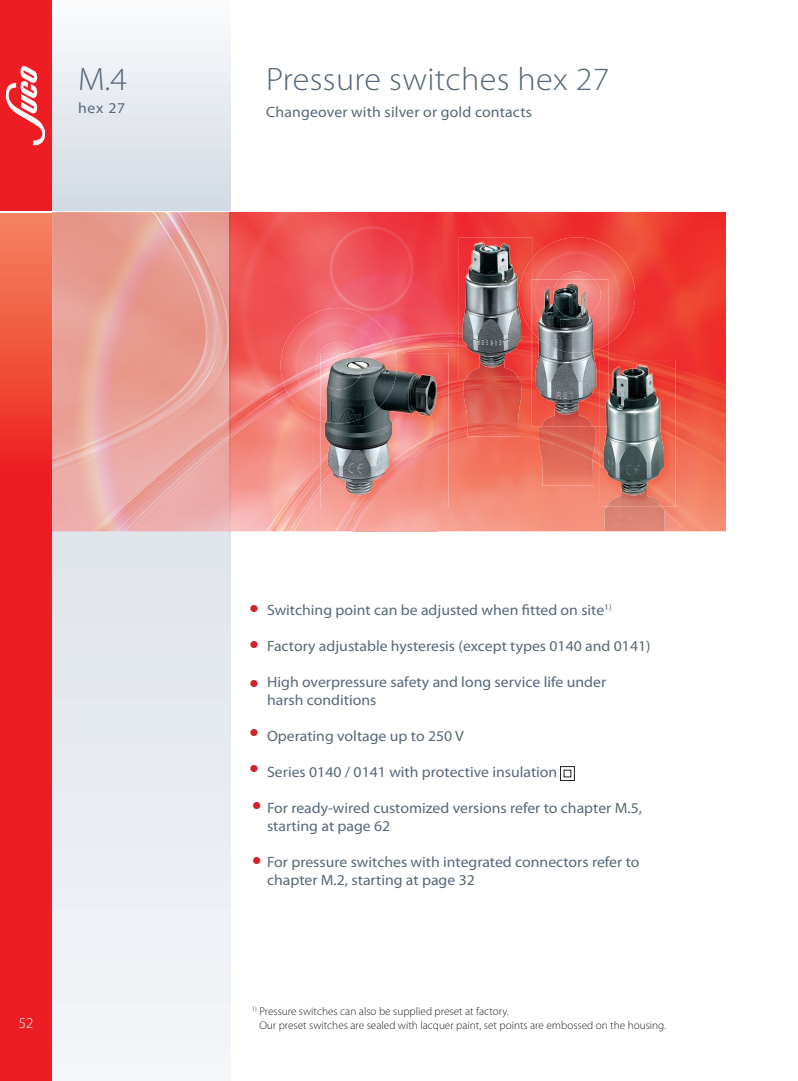
<style>
.page{position:relative;width:798px;height:1081px;background:#fff}
.page>*{position:absolute;margin:0;border:0;box-sizing:border-box;transform-origin:0 0}
.t1{font:300 40px/37.4px "Myriad Pro";color:#d1232a}
.t2{font:300 32.5px "Myriad Pro";letter-spacing:.01em;color:#57687a;scale:1.05 1}
.t3{font:15px/18px "Myriad Pro";color:#57687a;scale:1.05 1}
.t4{font:300 15px "Myriad Pro";color:#fff}
.t5{font:300 11.25px/13.5px "Myriad Pro";color:#231f20}
</style>
<div class="page">
<div style="left:0;top:0;width:52px;height:212px;background:#ee1d23"></div>
<svg style="left:6px;top:66px;width:39px;height:79px"></svg>
<svg style="left:0;top:213px;width:52px;height:868px;background:#ee2d2b"></svg>
<div style="left:53px;top:531px;width:177px;height:550px;background:#e9edf1"></div>
<div style="left:53px;top:0;width:177px;height:211px;background:linear-gradient(to bottom,#fbfcfd,#d2dae3)"></div>
<hr style="left:0;top:211px;width:796px;height:1px;background:#fff">
<img style="left:52px;top:212px;width:178px;height:319px">
<img style="left:230px;top:212px;width:247px;height:120px">
<img style="left:477px;top:212px;width:248px;height:40px">
<img style="left:608px;top:252px;width:117px;height:119px">
<img style="left:230px;top:332px;width:82px;height:199px">
<img style="left:395px;top:332px;width:63px;height:39px">
<img style="left:437px;top:371px;width:123px;height:160px">
<img style="left:664px;top:371px;width:61px;height:160px">
<img style="left:312px;top:420px;width:41px;height:111px">
<img style="left:560px;top:426px;width:41px;height:105px">
<img style="left:353px;top:507px;width:84px;height:24px">
<img style="left:280px;top:308px;width:115px;height:112px">
<img style="left:315px;top:342px;width:44px;height:39px">
<img style="left:532px;top:237px;width:103px;height:107px">
<img style="left:558px;top:271px;width:36px;height:8px">
<img style="left:463px;top:379px;width:58px;height:57px">
<img style="left:538px;top:426px;width:57px;height:59px">
<img style="left:599px;top:360px;width:76px;height:147px">
<img style="left:607px;top:491px;width:54px;height:16px">
<img style="left:603px;top:364px;width:60px;height:127px">
<img style="left:621px;top:487px;width:25px;height:8px">
<img style="left:531px;top:350px;width:77px;height:76px">
<img style="left:532px;top:279px;width:76px;height:71px">
<img style="left:553px;top:279px;width:47px;height:36px">
<img style="left:541px;top:411px;width:51px;height:15px">
<img style="left:599px;top:360px;width:9px;height:66px">
<img style="left:605px;top:398px;width:3px;height:28px">
<img style="left:535px;top:338px;width:61px;height:73px">
<img style="left:538px;top:287px;width:55px;height:66px">
<img style="left:553px;top:284px;width:36px;height:35px">
<img style="left:555px;top:407px;width:23px;height:8px">
<img style="left:320px;top:353px;width:128px;height:154px">
<img style="left:320px;top:353px;width:77px;height:69px">
<img style="left:320px;top:353px;width:41px;height:33px">
<img style="left:324px;top:371px;width:113px;height:124px">
<img style="left:326px;top:357px;width:70px;height:66px">
<img style="left:327px;top:357px;width:35px;height:32px">
<img style="left:458px;top:238px;width:74px;height:141px">
<img style="left:521px;top:257px;width:11px;height:74px">
<img style="left:465px;top:363px;width:54px;height:16px">
<img style="left:531px;top:333px;width:1px;height:46px">
<img style="left:531px;top:279px;width:1px;height:54px">
<img style="left:462px;top:242px;width:59px;height:121px">
<img style="left:480px;top:359px;width:24px;height:8px">
<div style="left:560px;top:766px;width:14px;height:14px;border:1px solid #231f20"></div>
<h2 class="t2" style="left:78px;top:62px;width:48px">M.4</h2>
<p class="t3" style="left:78px;top:99px;width:47px">hex 27</p>
<h2 class="t2" style="left:266px;top:61px;width:328px">Pressure switches hex 27</h2>
<p class="t3" style="left:266px;top:103px;width:254px">Changeover with silver or gold contacts</p>
<p class="t4" style="left:19px;top:1014px;width:16px">52</p>
<p class="t3" style="left:267px;top:601px;width:329px">Switching point can be adjusted when tted on site<sup>1)</sup></p>
<p class="t3" style="left:267px;top:637px;width:366px">Factory adjustable hysteresis (except types 0140 and 0141)</p>
<p class="t3" style="left:267px;top:673px;width:324px">High overpressure safety and long service life under harsh conditions</p>
<p class="t3" style="left:267px;top:727px;width:189px">Operating voltage up to 250 V</p>
<p class="t3" style="left:267px;top:763px;width:278px">Series 0140 / 0141 with protective insulation</p>
<p class="t3" style="left:267px;top:799px;width:358px">For ready-wired customized versions refer to chapter M.5, starting at page 62</p>
<p class="t3" style="left:267px;top:853px;width:356px">For pressure switches with integrated connectors refer to chapter M.2, starting at page 32</p>
<h1 class="t1" style="left:249px;top:587px;width:11px;text-align:justify">• • •</h1>
<h1 class="t1" style="left:249px;top:712px;width:11px;line-height:35.9px">• •</h1>
<h1 class="t1" style="left:252px;top:775px;width:11px;line-height:54.9px">• •</h1>
<p class="t5" style="left:259px;top:1004px;width:408px;text-indent:-7px"><sup>1)</sup> Pressure switches can also be supplied preset at factory.<br>Our preset switches are sealed with lacquer paint, set points are embossed on the housing.</p>
</div>
